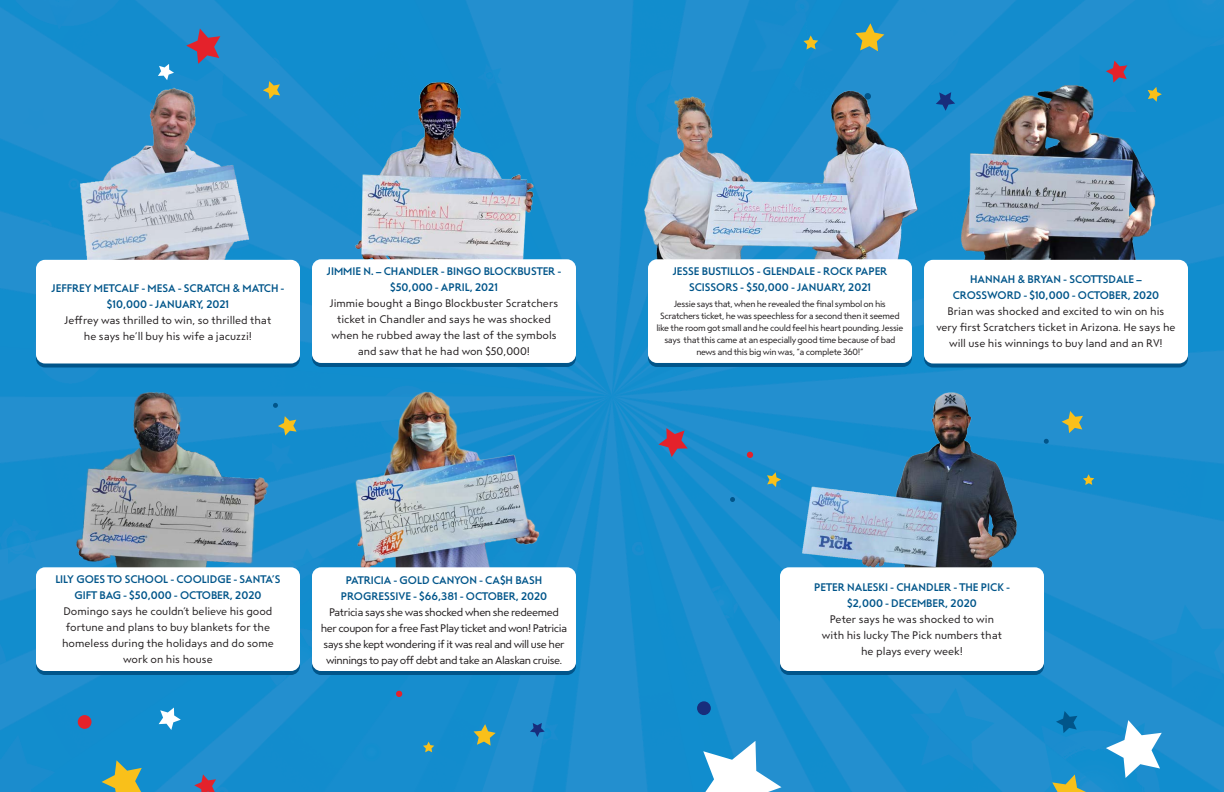
<style>
.page{position:relative;width:1224px;height:792px;background:#fff}
.page>*{position:absolute;margin:0;border:0;box-sizing:border-box;transform-origin:0 0}
.t1{font:11px/16px "Steagal Re";color:#231f20;text-align:center}
.t2{font:11px/16px "Steagal Me";color:#01558a;text-align:center}
.t3{font:11px/16px "Steagal Re";letter-spacing:-.04em;color:#231f20;text-align:center}
.t4{font:9px/12px "Steagal Re";letter-spacing:-.04em;color:#231f20;text-align:center}
</style>
<div class="page">
<img style="left:0;top:0;width:1224px;height:792px">
<img style="left:53px;top:368px;width:226px;height:199px">
<div style="left:36px;top:571px;width:264px;height:104px;background:#01558a;border-radius:9px"></div>
<div style="left:36px;top:264px;width:264px;height:104px;background:#01558a;border-radius:9px"></div>
<div style="left:312px;top:263px;width:264px;height:104px;background:#01558a;border-radius:9px"></div>
<div style="left:312px;top:571px;width:264px;height:104px;background:#01558a;border-radius:9px"></div>
<div style="left:36px;top:567px;width:264px;height:104px;background:#fff;border-radius:9px"></div>
<img style="left:40px;top:49px;width:257px;height:213px">
<div style="left:36px;top:260px;width:264px;height:104px;background:#fff;border-radius:9px"></div>
<img style="left:321px;top:72px;width:235px;height:187px">
<div style="left:312px;top:259px;width:264px;height:104px;background:#fff;border-radius:9px"></div>
<img style="left:339px;top:371px;width:205px;height:196px">
<div style="left:312px;top:567px;width:264px;height:104px;background:#fff;border-radius:9px"></div>
<svg style="left:102px;top:760px;width:40px;height:32px"></svg>
<svg style="left:278px;top:416px;width:19px;height:20px"></svg>
<svg style="left:423px;top:742px;width:11px;height:10px"></svg>
<svg style="left:263px;top:81px;width:17px;height:18px"></svg>
<svg style="left:530px;top:723px;width:15px;height:14px"></svg>
<svg style="left:186px;top:29px;width:34px;height:35px"></svg>
<svg style="left:474px;top:724px;width:22px;height:22px"></svg>
<svg style="left:159px;top:708px;width:22px;height:22px"></svg>
<svg style="left:158px;top:64px;width:16px;height:16px"></svg>
<svg style="left:194px;top:774px;width:22px;height:18px"></svg>
<div style="left:78px;top:715px;width:14px;height:14px;background:#e4222b;border-radius:50%"></div>
<div style="left:697px;top:701px;width:14px;height:14px;background:#182d7c;border-radius:50%"></div>
<svg style="left:396px;top:690px;width:7px;height:7px"></svg>
<svg style="left:273px;top:403px;width:5px;height:5px"></svg>
<svg style="left:1052px;top:775px;width:34px;height:17px"></svg>
<svg style="left:1106px;top:720px;width:56px;height:58px"></svg>
<svg style="left:703px;top:741px;width:79px;height:51px"></svg>
<div style="left:648px;top:263px;width:264px;height:104px;background:#01558a;border-radius:9px"></div>
<div style="left:924px;top:264px;width:264px;height:104px;background:#01558a;border-radius:9px"></div>
<div style="left:780px;top:571px;width:264px;height:104px;background:#01558a;border-radius:9px"></div>
<img style="left:795px;top:364px;width:237px;height:203px">
<img style="left:936px;top:83px;width:237px;height:177px">
<div style="left:780px;top:567px;width:264px;height:104px;background:#fff;border-radius:9px"></div>
<div style="left:924px;top:260px;width:264px;height:104px;background:#fff;border-radius:9px"></div>
<img style="left:632px;top:85px;width:295px;height:195px">
<div style="left:648px;top:259px;width:264px;height:104px;background:#fff;border-radius:9px"></div>
<svg style="left:803px;top:35px;width:15px;height:15px"></svg>
<svg style="left:1083px;top:474px;width:11px;height:11px"></svg>
<svg style="left:936px;top:92px;width:19px;height:19px"></svg>
<svg style="left:855px;top:23px;width:29px;height:28px"></svg>
<svg style="left:1062px;top:411px;width:21px;height:22px"></svg>
<svg style="left:864px;top:93px;width:7px;height:7px"></svg>
<svg style="left:1044px;top:438px;width:5px;height:6px"></svg>
<svg style="left:767px;top:472px;width:14px;height:15px"></svg>
<svg style="left:1148px;top:87px;width:14px;height:15px"></svg>
<svg style="left:658px;top:428px;width:30px;height:29px"></svg>
<svg style="left:1056px;top:711px;width:21px;height:22px"></svg>
<svg style="left:1106px;top:61px;width:21px;height:22px"></svg>
<svg style="left:747px;top:452px;width:6px;height:6px"></svg>
<svg style="left:730px;top:497px;width:5px;height:5px"></svg>
<p class="t2" style="left:52px;top:280px;width:234px">JEFFREY METCALF - MESA - SCRATCH &amp; MATCH - $10,000 - JANUARY, 2021</p>
<p class="t1" style="left:65px;top:312px;width:208px">Jeffrey was thrilled to win, so thrilled that</p>
<p class="t1" style="left:84px;top:328px;width:170px">he says he’ll buy his wife a jacuzzi!</p>
<p class="t2" style="left:327px;top:264px;width:236px">JIMMIE N. – CHANDLER - BINGO BLOCKBUSTER - $50,000 - APRIL, 2021</p>
<p class="t1" style="left:330px;top:296px;width:230px">Jimmie bought a Bingo Blockbuster Scratchers ticket in Chandler and says he was shocked when he rubbed away the last of the symbols and saw that he had won $50,000!</p>
<p class="t2" style="left:55px;top:572px;width:227px">LILY GOES TO SCHOOL - COOLIDGE - SANTA’S</p>
<p class="t2" style="left:75px;top:588px;width:188px">GIFT BAG - $50,000 - OCTOBER, 2020</p>
<p class="t1" style="left:64px;top:604px;width:210px">Domingo says he couldn’t believe his good</p>
<p class="t1" style="left:62px;top:620px;width:213px">fortune and plans to buy blankets for the homeless during the holidays and do some</p>
<p class="t1" style="left:123px;top:652px;width:91px">work on his house</p>
<p class="t2" style="left:341px;top:572px;width:208px">PATRICIA - GOLD CANYON - CA$H BASH<br>PROGRESSIVE - $66,381 - OCTOBER, 2020</p>
<p class="t3" style="left:321px;top:604px;width:248px">Patricia says she was shocked when she redeemed her coupon for a free Fast Play ticket and won! Patricia says she kept wondering if it was real and will use her winnings to pay off debt and take an Alaskan cruise.</p>
<p class="t2" style="left:673px;top:264px;width:216px">JESSE BUSTILLOS - GLENDALE - ROCK PAPER<br>SCISSORS - $50,000 - JANUARY, 2021</p>
<p class="t4" style="left:656px;top:298px;width:249px">Jessie says that, when he revealed the final symbol on his Scratchers ticket, he was speechless for a second then it seemed like the room got small and he could feel his heart pounding. Jessie says that this came at an especially good time because of bad news and this big win was, “a complete 360!”</p>
<p class="t2" style="left:953px;top:272px;width:208px">HANNAH &amp; BRYAN - SCOTTSDALE –<br>CROSSWORD - $10,000 - OCTOBER, 2020</p>
<p class="t1" style="left:936px;top:304px;width:241px">Brian was shocked and excited to win on his very first Scratchers ticket in Arizona. He says he will use his winnings to buy land and an RV!</p>
<p class="t2" style="left:814px;top:580px;width:197px">PETER NALESKI - CHANDLER - THE PICK - $2,000 - DECEMBER, 2020</p>
<p class="t1" style="left:830px;top:612px;width:166px">Peter says he was shocked to win</p>
<p class="t1" style="left:822px;top:628px;width:182px">with his lucky The Pick numbers that</p>
<p class="t1" style="left:861px;top:644px;width:103px">he plays every week!</p>
</div>
